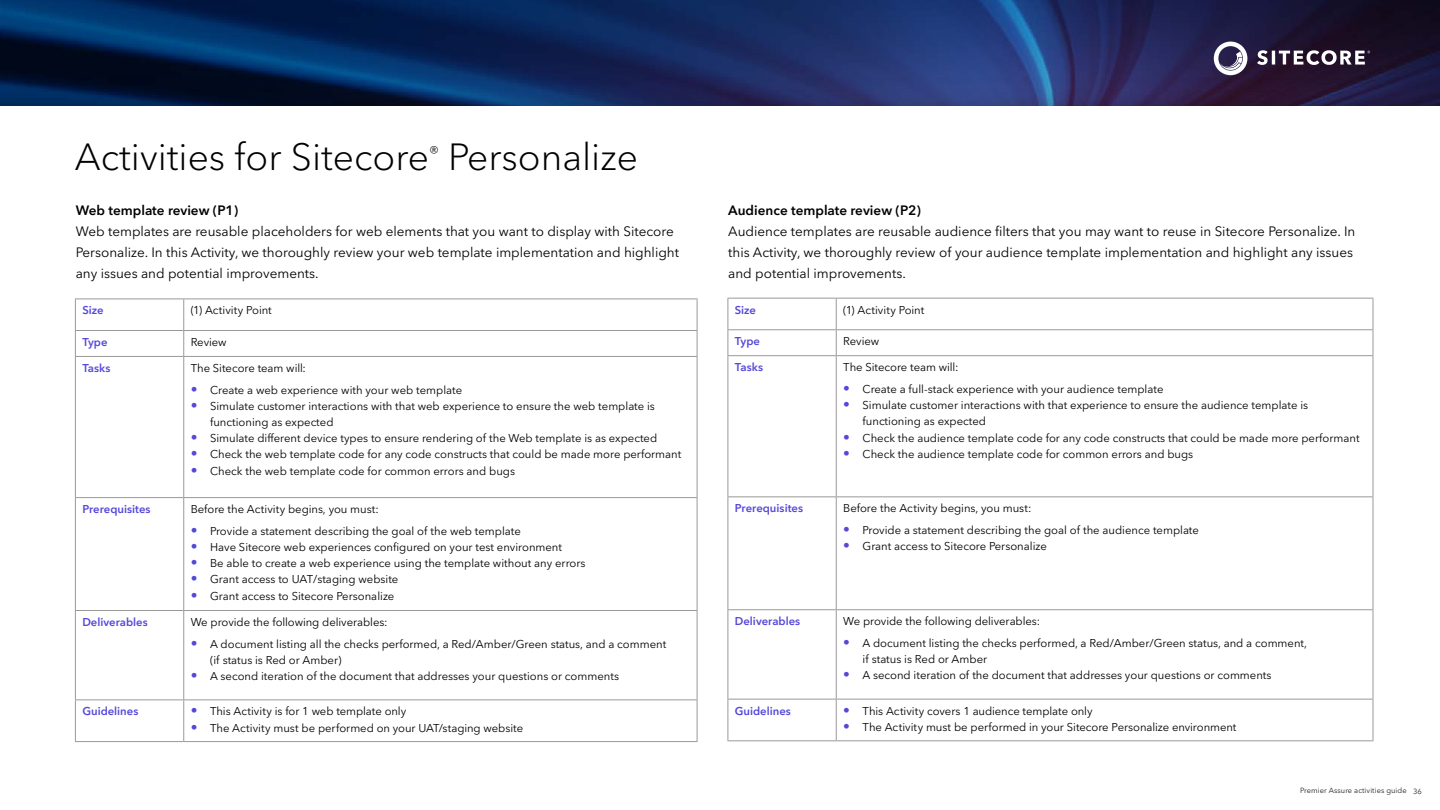
<style>
.page{position:relative;width:1440px;height:810px;background:#fff}
.page>*{position:absolute;margin:0;border:0;box-sizing:border-box;transform-origin:0 0}
.t1{font:300 37.5px "Avenir Next LT Pro";color:#000}
.t2{font:300 16.65px "Avenir Next LT Pro";color:#000}
.t3{font:13.5px/21px "Avenir Next LT Pro";color:#000}
.t4{font:600 13.5px "Avenir Next LT Pro";color:#000}
.t5{font:11.32px/16.1px "Avenir Next LT Pro";color:#000}
.t6{font:600 11.32px "Avenir Next LT Pro";color:#5548d9}
.t7{font:7.5px "Avenir Next LT Pro";letter-spacing:.01em;color:#212621}
.s1{font-size:13.5px;color:#5548d9}
</style>
<div class="page">
<img style="left:0;top:0;width:1440px;height:69px">
<svg style="left:1214px;top:42px;width:33px;height:27px"></svg>
<svg style="left:1257px;top:50px;width:113px;height:15px"></svg>
<hr style="left:75px;top:298px;width:109px;height:1px;background:#999">
<hr style="left:75px;top:299px;width:1px;height:31px;background:#999">
<hr style="left:184px;top:298px;width:514px;height:1px;background:#999">
<hr style="left:183px;top:299px;width:1px;height:31px;background:#999">
<hr style="left:697px;top:299px;width:1px;height:31px;background:#999">
<hr style="left:75px;top:330px;width:109px;height:1px;background:#999">
<svg style="left:75px;top:331px;width:1px;height:25px"></svg>
<hr style="left:184px;top:330px;width:514px;height:1px;background:#999">
<svg style="left:183px;top:331px;width:1px;height:25px"></svg>
<svg style="left:697px;top:331px;width:1px;height:25px"></svg>
<hr style="left:75px;top:356px;width:109px;height:1px;background:#999">
<hr style="left:75px;top:357px;width:1px;height:140px;background:#999">
<hr style="left:184px;top:356px;width:514px;height:1px;background:#999">
<hr style="left:183px;top:357px;width:1px;height:140px;background:#999">
<hr style="left:697px;top:357px;width:1px;height:140px;background:#999">
<hr style="left:75px;top:497px;width:109px;height:1px;background:#999">
<hr style="left:75px;top:498px;width:1px;height:112px;background:#999">
<hr style="left:184px;top:497px;width:514px;height:1px;background:#999">
<hr style="left:183px;top:498px;width:1px;height:112px;background:#999">
<hr style="left:697px;top:498px;width:1px;height:112px;background:#999">
<hr style="left:75px;top:610px;width:109px;height:1px;background:#999">
<hr style="left:75px;top:611px;width:1px;height:88px;background:#999">
<hr style="left:184px;top:610px;width:514px;height:1px;background:#999">
<hr style="left:183px;top:611px;width:1px;height:88px;background:#999">
<hr style="left:697px;top:611px;width:1px;height:88px;background:#999">
<hr style="left:75px;top:699px;width:109px;height:1px;background:#999">
<hr style="left:75px;top:700px;width:1px;height:41px;background:#999">
<hr style="left:184px;top:699px;width:514px;height:1px;background:#999">
<hr style="left:183px;top:700px;width:1px;height:41px;background:#999">
<hr style="left:697px;top:700px;width:1px;height:41px;background:#999">
<hr style="left:75px;top:741px;width:109px;height:1px;background:#999">
<hr style="left:184px;top:741px;width:514px;height:1px;background:#999">
<svg style="left:0;top:69px;width:1440px;height:37px;background:#1a2755"></svg>
<hr style="left:728px;top:298px;width:108px;height:1px;background:#999">
<hr style="left:727px;top:299px;width:1px;height:30px;background:#999">
<hr style="left:836px;top:298px;width:537px;height:1px;background:#999">
<hr style="left:836px;top:299px;width:1px;height:30px;background:#999">
<hr style="left:1373px;top:299px;width:1px;height:30px;background:#999">
<hr style="left:728px;top:329px;width:108px;height:1px;background:#999">
<svg style="left:727px;top:330px;width:1px;height:25px"></svg>
<hr style="left:836px;top:329px;width:537px;height:1px;background:#999">
<svg style="left:836px;top:330px;width:1px;height:25px"></svg>
<svg style="left:1373px;top:330px;width:1px;height:25px"></svg>
<hr style="left:728px;top:355px;width:108px;height:1px;background:#999">
<hr style="left:727px;top:356px;width:1px;height:140px;background:#999">
<hr style="left:836px;top:355px;width:537px;height:1px;background:#999">
<hr style="left:836px;top:356px;width:1px;height:140px;background:#999">
<hr style="left:1373px;top:356px;width:1px;height:140px;background:#999">
<hr style="left:728px;top:496px;width:108px;height:1px;background:#999">
<hr style="left:727px;top:497px;width:1px;height:112px;background:#999">
<hr style="left:836px;top:496px;width:537px;height:1px;background:#999">
<hr style="left:836px;top:497px;width:1px;height:112px;background:#999">
<hr style="left:1373px;top:497px;width:1px;height:112px;background:#999">
<hr style="left:728px;top:609px;width:108px;height:1px;background:#999">
<hr style="left:727px;top:610px;width:1px;height:89px;background:#999">
<hr style="left:836px;top:609px;width:537px;height:1px;background:#999">
<hr style="left:836px;top:610px;width:1px;height:89px;background:#999">
<hr style="left:1373px;top:610px;width:1px;height:89px;background:#999">
<hr style="left:728px;top:699px;width:108px;height:1px;background:#999">
<hr style="left:727px;top:700px;width:1px;height:40px;background:#999">
<hr style="left:836px;top:699px;width:537px;height:1px;background:#999">
<hr style="left:836px;top:700px;width:1px;height:40px;background:#999">
<hr style="left:1373px;top:700px;width:1px;height:40px;background:#999">
<hr style="left:728px;top:740px;width:108px;height:1px;background:#999">
<hr style="left:836px;top:740px;width:537px;height:1px;background:#999">
<h1 class="t1" style="left:75px;top:135px;width:356px">Activities for Sitecore</h1>
<h2 class="t2" style="left:429px;top:142px;width:11px">®</h2>
<h1 class="t1" style="left:448px;top:135px;width:191px">Personalize</h1>
<p class="t4" style="left:76px;top:203px;width:164px">Web template review (P1)</p>
<p class="t3" style="left:76px;top:221px;width:605px">Web templates are reusable placeholders for web elements that you want to display with Sitecore<br>Personalize. In this Activity, we thoroughly review your web template implementation and highlight any issues and potential improvements.</p>
<p class="t6" style="left:82px;top:304px;width:23px">Size</p>
<p class="t5" style="left:191px;top:302px;width:83px">(1) Activity Point</p>
<p class="t6" style="left:82px;top:335px;width:27px">Type</p>
<p class="t5" style="left:191px;top:334px;width:37px">Review</p>
<p class="t6" style="left:82px;top:361px;width:30px">Tasks</p>
<p class="t5" style="left:191px;top:360px;width:117px">The Sitecore team will:</p>
<p class="t5" style="left:191px;top:382px;width:273px"><span class="s1">•</span> Create a web experience with your web template</p>
<p class="t5" style="left:210px;top:398px;width:446px;text-indent:-19px"><span class="s1">•</span> Simulate customer interactions with that web experience to ensure the web template is functioning as expected</p>
<p class="t5" style="left:191px;top:430px;width:468px"><span class="s1">•</span> Simulate different device types to ensure rendering of the Web template is as expected</p>
<p class="t5" style="left:191px;top:446px;width:492px"><span class="s1">•</span> Check the web template code for any code constructs that could be made more performant</p>
<p class="t5" style="left:191px;top:463px;width:326px"><span class="s1">•</span> Check the web template code for common errors and bugs</p>
<p class="t6" style="left:82px;top:502px;width:70px">Prerequisites</p>
<p class="t5" style="left:191px;top:501px;width:190px">Before the Activity begins, you must:</p>
<p class="t5" style="left:191px;top:523px;width:332px"><span class="s1">•</span> Provide a statement describing the goal of the web template</p>
<p class="t5" style="left:191px;top:539px;width:373px"><span class="s1">•</span> Have Sitecore web experiences configured on your test environment</p>
<p class="t5" style="left:191px;top:555px;width:396px"><span class="s1">•</span> Be able to create a web experience using the template without any errors</p>
<p class="t5" style="left:191px;top:571px;width:209px"><span class="s1">•</span> Grant access to UAT/staging website</p>
<p class="t5" style="left:191px;top:588px;width:205px"><span class="s1">•</span> Grant access to Sitecore Personalize</p>
<p class="t6" style="left:82px;top:615px;width:67px">Deliverables</p>
<p class="t5" style="left:191px;top:614px;width:198px">We provide the following deliverables:</p>
<p class="t5" style="left:210px;top:636px;width:458px;text-indent:-19px"><span class="s1">•</span> A document listing all the checks performed, a Red/Amber/Green status, and a comment (if status is Red or Amber)</p>
<p class="t5" style="left:191px;top:668px;width:430px"><span class="s1">•</span> A second iteration of the document that addresses your questions or comments</p>
<p class="t6" style="left:82px;top:705px;width:58px">Guidelines</p>
<p class="t5" style="left:191px;top:703px;width:217px"><span class="s1">•</span> This Activity is for 1 web template only</p>
<p class="t5" style="left:191px;top:720px;width:334px"><span class="s1">•</span> The Activity must be performed on your UAT/staging website</p>
<p class="t4" style="left:728px;top:202px;width:194px">Audience template review (P2)</p>
<p class="t3" style="left:728px;top:220px;width:629px">Audience templates are reusable audience filters that you may want to reuse in Sitecore Personalize. In this Activity, we thoroughly review of your audience template implementation and highlight any issues and potential improvements.</p>
<p class="t6" style="left:735px;top:303px;width:23px">Size</p>
<p class="t5" style="left:843px;top:302px;width:83px">(1) Activity Point</p>
<p class="t6" style="left:735px;top:334px;width:27px">Type</p>
<p class="t5" style="left:843px;top:333px;width:37px">Review</p>
<p class="t6" style="left:735px;top:360px;width:30px">Tasks</p>
<p class="t5" style="left:843px;top:359px;width:117px">The Sitecore team will:</p>
<p class="t5" style="left:843px;top:381px;width:322px"><span class="s1">•</span> Create a full-stack experience with your audience template</p>
<p class="t5" style="left:863px;top:397px;width:447px;text-indent:-19px"><span class="s1">•</span> Simulate customer interactions with that experience to ensure the audience template is functioning as expected</p>
<p class="t5" style="left:843px;top:430px;width:518px"><span class="s1">•</span> Check the audience template code for any code constructs that could be made more performant</p>
<p class="t5" style="left:843px;top:446px;width:352px"><span class="s1">•</span> Check the audience template code for common errors and bugs</p>
<p class="t6" style="left:735px;top:502px;width:70px">Prerequisites</p>
<p class="t5" style="left:843px;top:500px;width:190px">Before the Activity begins, you must:</p>
<p class="t5" style="left:843px;top:522px;width:357px"><span class="s1">•</span> Provide a statement describing the goal of the audience template</p>
<p class="t5" style="left:843px;top:538px;width:205px"><span class="s1">•</span> Grant access to Sitecore Personalize</p>
<p class="t6" style="left:735px;top:614px;width:67px">Deliverables</p>
<p class="t5" style="left:843px;top:613px;width:198px">We provide the following deliverables:</p>
<p class="t5" style="left:863px;top:635px;width:446px;text-indent:-19px"><span class="s1">•</span> A document listing the checks performed, a Red/Amber/Green status, and a comment, if status is Red or Amber</p>
<p class="t5" style="left:843px;top:667px;width:430px"><span class="s1">•</span> A second iteration of the document that addresses your questions or comments</p>
<p class="t6" style="left:735px;top:704px;width:58px">Guidelines</p>
<p class="t5" style="left:843px;top:703px;width:251px"><span class="s1">•</span> This Activity covers 1 audience template only</p>
<p class="t5" style="left:843px;top:719px;width:395px"><span class="s1">•</span> The Activity must be performed in your Sitecore Personalize environment</p>
<p class="t7" style="left:1300px;top:786px;width:123px">Premier Assure activities guide 36</p>
</div>
